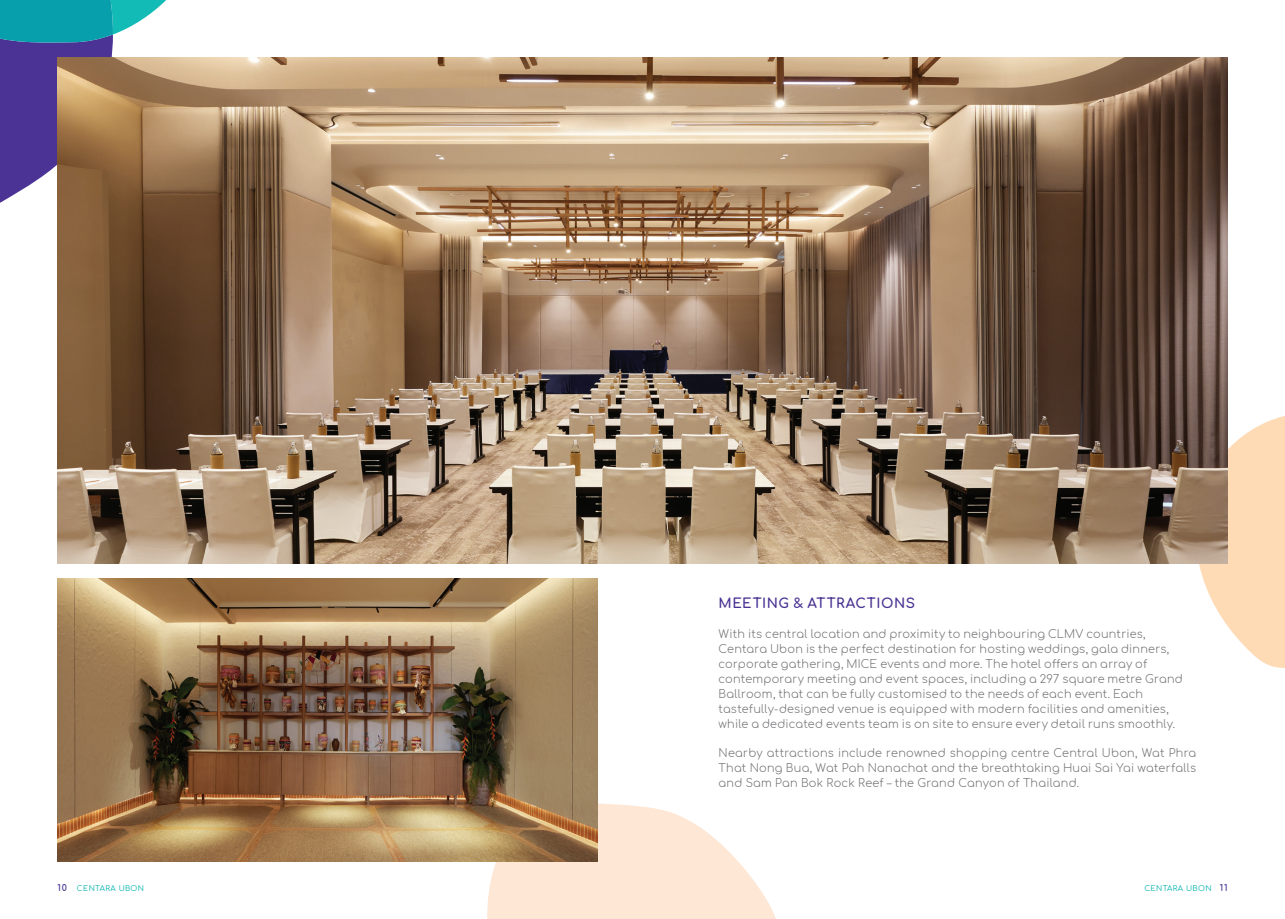
<style>
.page{position:relative;width:1285px;height:919px;background:#fff}
.page>*{position:absolute;margin:0;border:0;box-sizing:border-box;transform-origin:0 0}
.t1{font:700 13.5px "Comfortaa";letter-spacing:.04em;color:#4a3394}
.t2{font:300 11.25px/14.9px "Comfortaa";letter-spacing:.02em;color:#6c6d70}
.t3{font:7.5px "Comfortaa";letter-spacing:.05em;color:#00b2ad}
.s1{font-weight:700;font-size:9px;color:#4a3394}
</style>
<div class="page">
<svg style="left:0;top:0;width:166px;height:203px"></svg>
<svg style="left:1190px;top:416px;width:94px;height:252px"></svg>
<svg style="left:487px;top:801px;width:288px;height:117px"></svg>
<img style="left:57px;top:57px;width:1170px;height:506px">
<img style="left:57px;top:578px;width:540px;height:283px">
<p class="t1" style="left:718px;top:591px;width:198px">MEETING &amp; ATTRACTIONS</p>
<p class="t2" style="left:718px;top:625px;width:465px">With its central location and proximity to neighbouring CLMV countries, Centara Ubon is the perfect destination for hosting weddings, gala dinners, corporate gathering, MICE events and more. The hotel offers an array of contemporary meeting and event spaces, including a 297 square metre Grand Ballroom, that can be fully customised to the needs of each event. Each tastefully-designed venue is equipped with modern facilities and amenities, while a dedicated events team is on site to ensure every detail runs smoothly.</p>
<p class="t2" style="left:718px;top:744px;width:479px;text-align:justify">Nearby attractions include renowned shopping centre Central Ubon, Wat Phra That Nong Bua, Wat Pah Nanachat and the breathtaking Huai Sai Yai waterfalls and Sam Pan Bok Rock Reef – the Grand Canyon of Thailand.</p>
<p class="t3" style="left:57px;top:881px;width:88px"><span class="s1">10</span> CENTARA UBON</p>
<p class="t3" style="left:1144px;top:881px;width:85px">CENTARA UBON <span class="s1">11</span></p>
</div>
